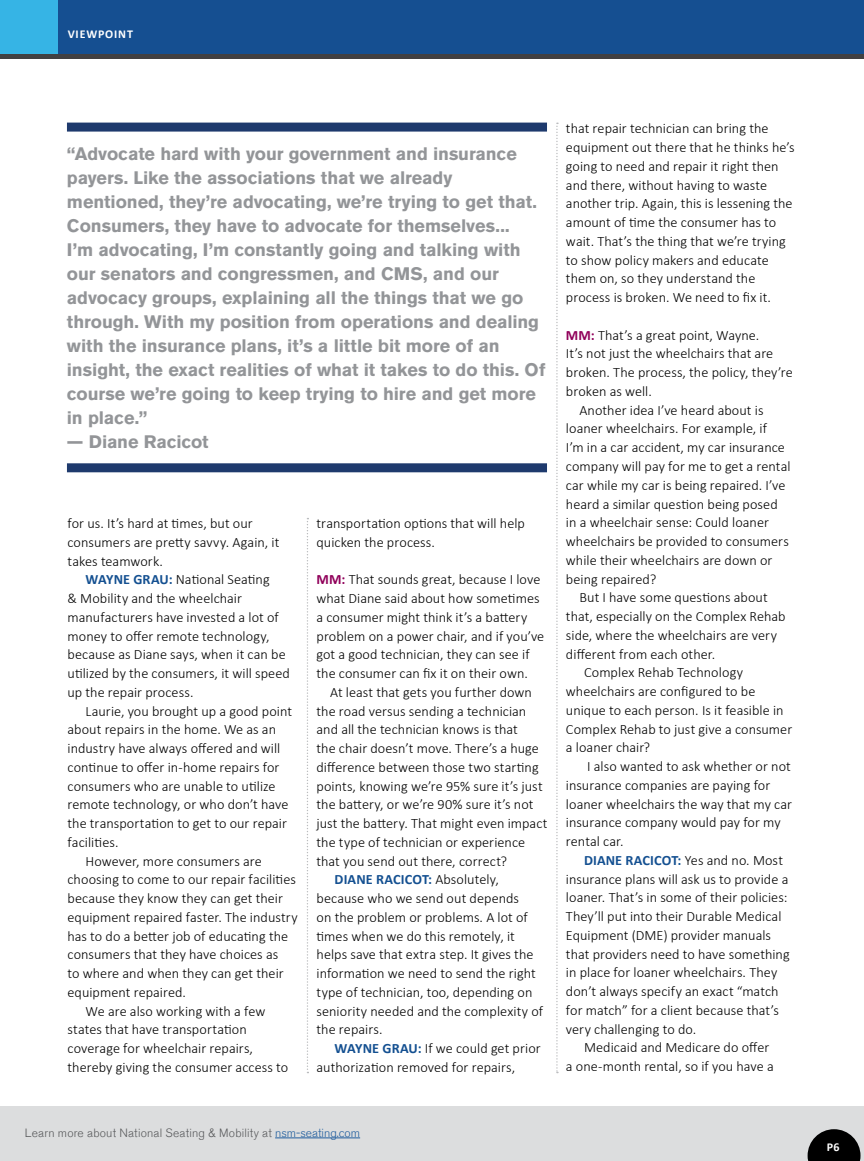
<style>
.page{position:relative;width:864px;height:1161px;background:#fff}
.page>*{position:absolute;margin:0;border:0;box-sizing:border-box;transform-origin:0 0}
.t1{font:700 18px/24px "Akzidenz Grotesk BE";letter-spacing:-.005em;color:#939598}
.t2{font:300 14.25px/18.8px "Calibri";color:#000}
.t3{font:700 14.25px "Calibri";letter-spacing:.01em;color:#145091}
.t4{font:300 12px "Akzidenz Grotesk BE";letter-spacing:.015em;color:#58595b}
.t5{font:700 12px "Calibri";letter-spacing:.07em;color:#fff}
.s1{font-weight:700;color:#145091}
.s2{font-weight:700;color:#90005a}
.s3{color:#115191}
.s4{font-weight:300;color:#000}
.s5{font-weight:700;color:#115191}
.s6{color:#215e9e}
</style>
<div class="page">
<div style="left:0;top:1106px;width:864px;height:55px;background:#dcddde"></div>
<svg style="left:808px;top:1129px;width:53px;height:32px"></svg>
<svg style="left:307px;top:518px;width:1px;height:555px"></svg>
<svg style="left:556px;top:123px;width:2px;height:950px"></svg>
<div style="left:67px;top:123px;width:480px;height:9px;background:#1e3a6d"></div>
<div style="left:67px;top:463px;width:480px;height:9px;background:#1e3a6d"></div>
<div style="left:0;top:0;width:58px;height:54px;background:#36b4e5"></div>
<div style="left:58px;top:0;width:806px;height:54px;background:#154f91"></div>
<hr style="left:0;top:54px;width:864px;height:4px;background:#414042">
<hr style="left:275px;top:1138px;width:85px;height:1px;background:#215e9e">
<p class="t5" style="left:68px;top:25px;width:67px">VIEWPOINT</p>
<p class="t1" style="left:67px;top:143px;width:480px">“Advocate hard with your government and insurance payers. Like the associations that we already mentioned, they’re advocating, we’re trying to get that.<br>Consumers, they have to advocate for themselves...<br>I’m advocating, I’m constantly going and talking with our senators and congressmen, and CMS, and our advocacy groups, explaining all the things that we go through. With my position from operations and dealing with the insurance plans, it’s a little bit more of an insight, the exact realities of what it takes to do this. Of course we’re going to keep trying to hire and get more in place.”</p>
<p class="t1" style="left:67px;top:431px;width:143px">— Diane Racicot</p>
<p class="t2" style="left:68px;top:514px;width:214px">for us. It’s hard at times, but our consumers are pretty savvy. Again, it takes teamwork.</p>
<p class="t2" style="left:68px;top:570px;width:224px;text-indent:18px"><span class="s1">WAYNE GRAU:</span> National Seating<br>&amp; Mobility and the wheelchair manufacturers have invested a lot of money to offer remote technology, because as Diane says, when it can be utilized by the consumers, it will speed up the repair process.</p>
<p class="t2" style="left:86px;top:701px;width:208px">Laurie, you brought up a good point</p>
<p class="t2" style="left:68px;top:720px;width:210px">about repairs in the home. We as an</p>
<p class="t2" style="left:68px;top:739px;width:214px">industry have always offered and will</p>
<p class="t2" style="left:68px;top:758px;width:214px">continue to offer in-home repairs for</p>
<p class="t2" style="left:68px;top:776px;width:210px">consumers who are unable to utilize</p>
<p class="t2" style="left:68px;top:795px;width:222px">remote technology, or who don’t have</p>
<p class="t2" style="left:68px;top:814px;width:221px">the transportation to get to our repair</p>
<p class="t2" style="left:68px;top:833px;width:53px">facilities.</p>
<p class="t2" style="left:86px;top:851px;width:178px">However, more consumers are</p>
<p class="t2" style="left:68px;top:870px;width:230px">choosing to come to our repair facilities</p>
<p class="t2" style="left:68px;top:889px;width:217px">because they know they can get their</p>
<p class="t2" style="left:68px;top:908px;width:232px">equipment repaired faster. The industry</p>
<p class="t2" style="left:68px;top:926px;width:222px">has to do a better job of educating the</p>
<p class="t2" style="left:68px;top:945px;width:212px">consumers that they have choices as</p>
<p class="t2" style="left:68px;top:964px;width:218px">to where and when they can get their</p>
<p class="t2" style="left:68px;top:983px;width:120px">equipment repaired.</p>
<p class="t2" style="left:86px;top:1001px;width:181px">We are also working with a few</p>
<p class="t2" style="left:68px;top:1020px;width:181px">states that have transportation</p>
<p class="t2" style="left:68px;top:1039px;width:187px">coverage for wheelchair repairs,</p>
<p class="t2" style="left:68px;top:1058px;width:222px">thereby giving the consumer access to</p>
<p class="t2" style="left:317px;top:514px;width:210px">transportation options that will help quicken the process.</p>
<p class="t2" style="left:317px;top:570px;width:229px"><span class="s2">MM:</span> That sounds great, because I love what Diane said about how sometimes a consumer might think it’s a battery problem on a power chair, and if you’ve got a good technician, they can see if the consumer can fix it on their own.</p>
<p class="t2" style="left:330px;top:683px;width:203px">At least that gets you further down</p>
<p class="t2" style="left:317px;top:701px;width:211px">the road versus sending a technician</p>
<p class="t2" style="left:317px;top:720px;width:203px">and all the technician knows is that</p>
<p class="t2" style="left:317px;top:739px;width:224px">the chair doesn’t move. There’s a huge</p>
<p class="t2" style="left:317px;top:758px;width:224px">difference between those two starting</p>
<p class="t2" style="left:317px;top:776px;width:228px">points, knowing we’re 95% sure it’s just</p>
<p class="t2" style="left:317px;top:795px;width:219px">the battery, or we’re 90% sure it’s not</p>
<p class="t2" style="left:317px;top:814px;width:233px">just the battery. That might even impact</p>
<p class="t2" style="left:317px;top:833px;width:210px">the type of technician or experience</p>
<p class="t2" style="left:317px;top:851px;width:192px">that you send out there, correct?</p>
<p class="t3" style="left:335px;top:870px;width:166px">DIANE RACICOT<span class="s3">:</span> <span class="s4">Absolutely,</span></p>
<p class="t2" style="left:317px;top:889px;width:204px">because who we send out depends</p>
<p class="t2" style="left:317px;top:908px;width:213px">on the problem or problems. A lot of</p>
<p class="t2" style="left:317px;top:926px;width:200px">times when we do this remotely, it</p>
<p class="t2" style="left:317px;top:945px;width:218px">helps save that extra step. It gives the</p>
<p class="t2" style="left:317px;top:964px;width:221px">information we need to send the right</p>
<p class="t2" style="left:317px;top:983px;width:217px">type of technician, too, depending on</p>
<p class="t2" style="left:317px;top:1001px;width:228px">seniority needed and the complexity of</p>
<p class="t2" style="left:317px;top:1020px;width:68px">the repairs.</p>
<p class="t2" style="left:335px;top:1039px;width:208px"><span class="s1">WAYNE GRAU</span><span class="s5">:</span> If we could get prior</p>
<p class="t2" style="left:317px;top:1058px;width:200px">authorization removed for repairs,</p>
<p class="t2" style="left:566px;top:119px;width:230px">that repair technician can bring the equipment out there that he thinks he’s going to need and repair it right then and there, without having to waste another trip. Again, this is lessening the amount of time the consumer has to wait. That’s the thing that we’re trying to show policy makers and educate them on, so they understand the process is broken. We need to fix it.</p>
<p class="t2" style="left:566px;top:325px;width:195px"><span class="s2">MM:</span> That’s a great point, Wayne.</p>
<p class="t2" style="left:566px;top:344px;width:209px">It’s not just the wheelchairs that are</p>
<p class="t2" style="left:566px;top:363px;width:228px">broken. The process, the policy, they’re</p>
<p class="t2" style="left:566px;top:382px;width:87px">broken as well.</p>
<p class="t2" style="left:579px;top:400px;width:186px">Another idea I’ve heard about is</p>
<p class="t2" style="left:566px;top:419px;width:203px">loaner wheelchairs. For example, if</p>
<p class="t2" style="left:566px;top:438px;width:221px">I’m in a car accident, my car insurance</p>
<p class="t2" style="left:566px;top:457px;width:226px">company will pay for me to get a rental</p>
<p class="t2" style="left:566px;top:476px;width:221px">car while my car is being repaired. I’ve</p>
<p class="t2" style="left:566px;top:494px;width:213px">heard a similar question being posed</p>
<p class="t2" style="left:566px;top:513px;width:205px">in a wheelchair sense: Could loaner</p>
<p class="t2" style="left:566px;top:532px;width:225px">wheelchairs be provided to consumers</p>
<p class="t2" style="left:566px;top:551px;width:208px">while their wheelchairs are down or</p>
<p class="t2" style="left:566px;top:569px;width:92px">being repaired?</p>
<p class="t2" style="left:579px;top:588px;width:190px">But I have some questions about</p>
<p class="t2" style="left:566px;top:607px;width:221px">that, especially on the Complex Rehab</p>
<p class="t2" style="left:566px;top:626px;width:213px">side, where the wheelchairs are very</p>
<p class="t2" style="left:566px;top:644px;width:151px">different from each other.</p>
<p class="t2" style="left:584px;top:663px;width:161px">Complex Rehab Technology</p>
<p class="t2" style="left:566px;top:682px;width:191px">wheelchairs are configured to be</p>
<p class="t2" style="left:566px;top:701px;width:219px">unique to each person. Is it feasible in</p>
<p class="t2" style="left:566px;top:719px;width:228px">Complex Rehab to just give a consumer</p>
<p class="t2" style="left:566px;top:738px;width:86px">a loaner chair?</p>
<p class="t2" style="left:587px;top:757px;width:205px">I also wanted to ask whether or not</p>
<p class="t2" style="left:566px;top:776px;width:206px">insurance companies are paying for</p>
<p class="t2" style="left:566px;top:794px;width:228px">loaner wheelchairs the way that my car</p>
<p class="t2" style="left:566px;top:813px;width:216px">insurance company would pay for my</p>
<p class="t2" style="left:566px;top:832px;width:59px">rental car.</p>
<p class="t2" style="left:584px;top:851px;width:201px"><span class="s1">DIANE RACICOT</span><span class="s5">:</span> Yes and no. Most</p>
<p class="t2" style="left:566px;top:869px;width:224px">insurance plans will ask us to provide a</p>
<p class="t2" style="left:566px;top:888px;width:223px">loaner. That’s in some of their policies:</p>
<p class="t2" style="left:566px;top:907px;width:217px">They’ll put into their Durable Medical</p>
<p class="t2" style="left:566px;top:926px;width:207px">Equipment (DME) provider manuals</p>
<p class="t2" style="left:566px;top:944px;width:225px">that providers need to have something</p>
<p class="t2" style="left:566px;top:963px;width:213px">in place for loaner wheelchairs. They</p>
<p class="t2" style="left:566px;top:982px;width:214px">don’t always specify an exact “match</p>
<p class="t2" style="left:566px;top:1001px;width:215px">for match” for a client because that’s</p>
<p class="t2" style="left:566px;top:1019px;width:132px">very challenging to do.</p>
<p class="t2" style="left:584px;top:1038px;width:187px">Medicaid and Medicare do offer</p>
<p class="t2" style="left:566px;top:1057px;width:209px">a one-month rental, so if you have a</p>
<p class="t4" style="left:25px;top:1127px;width:337px">Learn more about National Seating &amp; Mobility at <span class="s6">nsm-seating.com</span></p>
<p class="t5" style="left:827px;top:1139px;width:14px">P6</p>
</div>
